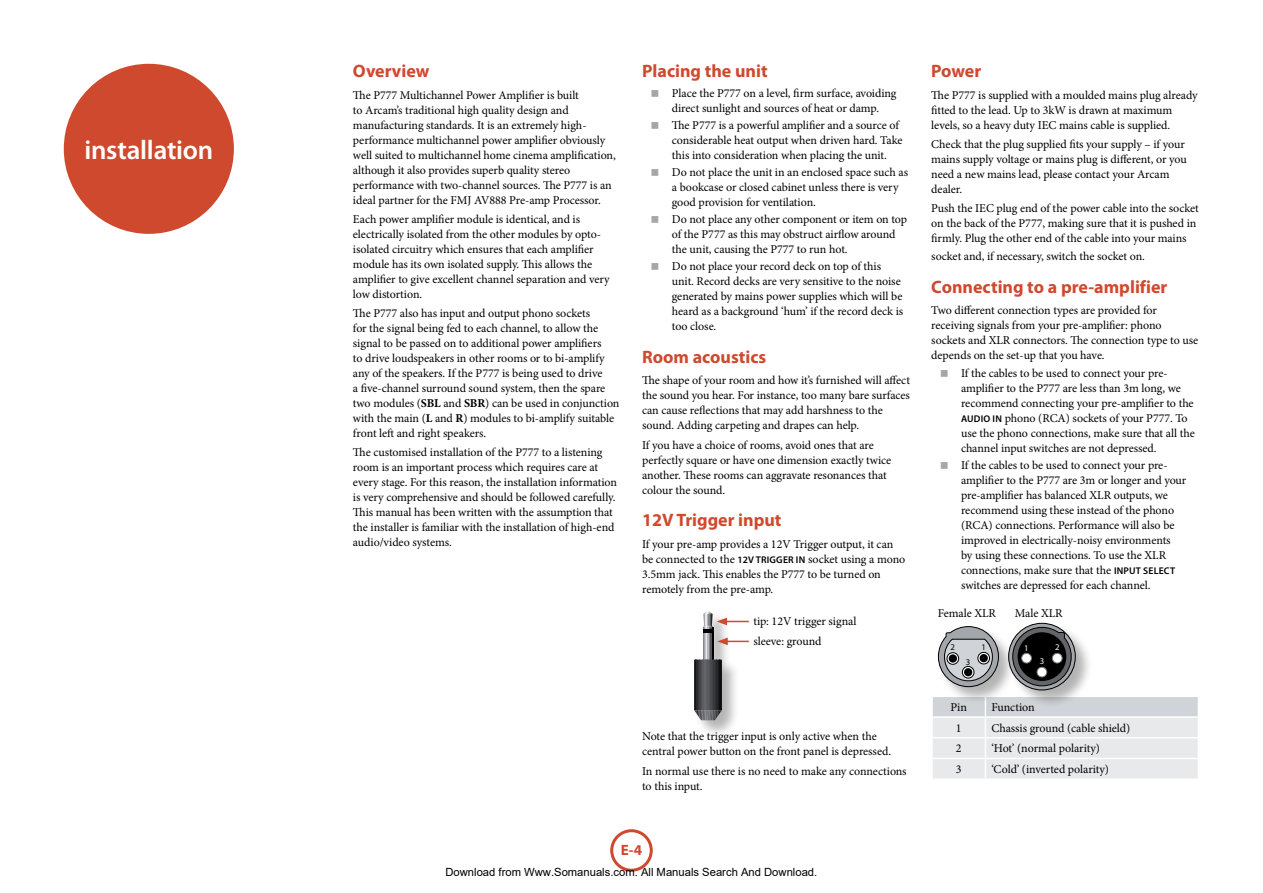
<style>
.page{position:relative;width:1263px;height:893px;background:#fff}
.page>*{position:absolute;margin:0;border:0;box-sizing:border-box;transform-origin:0 0}
.t1{font:600 27px "Myriad Pro";letter-spacing:-.01em;color:#fff}
.t2{font:700 18px "Myriad Pro";color:#cf492e}
.t3{font:700 15px "Myriad Pro";color:#cf492e}
.t4{font:12px/15px "Minion Pro";letter-spacing:-.01em;color:#000}
.t5{font:11.25px "Arial";color:#000}
.s1{font-weight:700}
.s2{font-family:"Arcamdings";color:#a3a7ac}
.s3{font-family:"Myriad Pro";font-weight:600;font-size:9.75px}
</style>
<div class="page">
<div style="left:610px;top:829px;width:43px;height:43px;border:3px solid #cf492e;border-radius:50%"></div>
<div style="left:64px;top:64px;width:170px;height:170px;background:#cf492e;border-radius:50%"></div>
<div style="left:693px;top:610px;width:46px;height:128px;background:#000;opacity:.3"></div>
<hr style="left:703px;top:627px;width:1px;height:37px;background:#83868b">
<hr style="left:704px;top:627px;width:1px;height:37px;background:#a3a7ac">
<hr style="left:705px;top:627px;width:1px;height:37px;background:#c5c7cc">
<hr style="left:706px;top:627px;width:1px;height:37px;background:#e8e9eb">
<hr style="left:707px;top:627px;width:2px;height:37px;background:#b4b7bc">
<hr style="left:709px;top:627px;width:1px;height:37px;background:#83868b">
<hr style="left:710px;top:627px;width:2px;height:37px;background:#535558">
<hr style="left:712px;top:627px;width:1px;height:37px;background:#000">
<hr style="left:703px;top:629px;width:10px;height:4px;background:#000">
<hr style="left:694px;top:660px;width:1px;height:50px;background:#000">
<hr style="left:695px;top:660px;width:2px;height:50px;background:#161617">
<hr style="left:697px;top:660px;width:1px;height:50px;background:#28292a">
<hr style="left:698px;top:660px;width:2px;height:50px;background:#353738">
<hr style="left:700px;top:660px;width:1px;height:50px;background:#424446">
<hr style="left:701px;top:660px;width:2px;height:50px;background:#505255">
<hr style="left:703px;top:660px;width:1px;height:50px;background:#5b5d60">
<hr style="left:704px;top:660px;width:1px;height:50px;background:#636569">
<hr style="left:705px;top:660px;width:1px;height:50px;background:#636569">
<hr style="left:706px;top:660px;width:2px;height:50px;background:#5d6063">
<hr style="left:708px;top:660px;width:1px;height:50px;background:#585b5e">
<hr style="left:709px;top:660px;width:2px;height:50px;background:#515356">
<hr style="left:711px;top:660px;width:1px;height:50px;background:#484a4d">
<hr style="left:712px;top:660px;width:1px;height:50px;background:#404244">
<hr style="left:713px;top:660px;width:2px;height:50px;background:#37393b">
<hr style="left:715px;top:660px;width:1px;height:50px;background:#2f3032">
<hr style="left:716px;top:660px;width:2px;height:50px;background:#262729">
<hr style="left:718px;top:660px;width:1px;height:50px;background:#1b1c1d">
<hr style="left:719px;top:660px;width:2px;height:50px;background:#0d0e0e">
<hr style="left:721px;top:660px;width:1px;height:50px;background:#000">
<svg style="left:694px;top:710px;width:28px;height:10px"></svg>
<svg style="left:703px;top:611px;width:46px;height:16px"></svg>
<svg style="left:717px;top:638px;width:32px;height:7px"></svg>
<svg style="left:932px;top:697px;width:266px;height:81px;background:#e5e6e8"></svg>
<div style="left:937px;top:622px;width:155px;height:85px;background:#000;opacity:.3"></div>
<svg style="left:1009px;top:623px;width:66px;height:67px"></svg>
<div style="left:1008px;top:623px;width:67px;height:67px;border:1px solid #000;border-radius:50%"></div>
<svg style="left:938px;top:626px;width:61px;height:61px;background:#a8aaac"></svg>
<svg style="left:1012px;top:627px;width:59px;height:59px;background:#47484a"></svg>
<h1 class="t1" style="left:84px;top:133px;width:130px">INSTALLATION</h1>
<h2 class="t2" style="left:353px;top:59px;width:78px">Overview</h2>
<p class="t4" style="left:353px;top:87px;width:264px">The P777 Multichannel Power Amplifier is built<br>to Arcam’s traditional high quality design and manufacturing standards. It is an extremely high&shy;performance multichannel power amplifier obviously well suited to multichannel home cinema amplification, although it also provides superb quality stereo performance with two-channel sources. The P777 is an ideal partner for the FMJ AV888 Pre-amp Processor.</p>
<p class="t4" style="left:353px;top:212px;width:258px">Each power amplifier module is identical, and is electrically isolated from the other modules by opto&shy;isolated circuitry which ensures that each amplifier module has its own isolated supply. This allows the amplifier to give excellent channel separation and very low distortion.</p>
<p class="t4" style="left:353px;top:306px;width:268px">The P777 also has input and output phono sockets<br>for the signal being fed to each channel, to allow the signal to be passed on to additional power amplifiers<br>to drive loudspeakers in other rooms or to bi-amplify any of the speakers. If the P777 is being used to drive<br>a five-channel surround sound system, then the spare two modules (<span class="s1">SBL</span> and <span class="s1">SBR</span>) can be used in conjunction with the main (<span class="s1">L</span> and <span class="s1">R</span>) modules to bi-amplify suitable front left and right speakers.</p>
<p class="t4" style="left:353px;top:445px;width:266px">The customised installation of the P777 to a listening room is an important process which requires care at every stage. For this reason, the installation information is very comprehensive and should be followed carefully.<br>This manual has been written with the assumption that the installer is familiar with the installation of high-end audio/video systems.</p>
<h2 class="t2" style="left:642px;top:59px;width:127px">Placing the unit</h2>
<p class="t4" style="left:651px;top:85px;width:247px;text-align:center"><span class="s2">&lt;</span> Place the P777 on a level, firm surface, avoiding direct sunlight and sources of heat or damp.</p>
<p class="t4" style="left:672px;top:117px;width:232px;text-indent:-21px"><span class="s2">&lt;</span> The P777 is a powerful amplifier and a source of considerable heat output when driven hard. Take this into consideration when placing the unit.</p>
<p class="t4" style="left:672px;top:165px;width:238px;text-indent:-21px"><span class="s2">&lt;</span> Do not place the unit in an enclosed space such as a bookcase or closed cabinet unless there is very good provision for ventilation.</p>
<p class="t4" style="left:672px;top:212px;width:237px;text-indent:-21px"><span class="s2">&lt;</span> Do not place any other component or item on top of the P777 as this may obstruct airflow around the unit, causing the P777 to run hot.</p>
<p class="t4" style="left:672px;top:259px;width:233px;text-indent:-21px"><span class="s2">&lt;</span> Do not place your record deck on top of this unit. Record decks are very sensitive to the noise generated by mains power supplies which will be heard as a background ‘hum’ if the record deck is too close.</p>
<h2 class="t2" style="left:642px;top:345px;width:126px">Room acoustics</h2>
<p class="t4" style="left:642px;top:373px;width:269px">The shape of your room and how it’s furnished will affect the sound you hear. For instance, too many bare surfaces can cause reflections that may add harshness to the sound. Adding carpeting and drapes can help.</p>
<p class="t4" style="left:642px;top:437px;width:251px">If you have a choice of rooms, avoid ones that are perfectly square or have one dimension exactly twice another. These rooms can aggravate resonances that colour the sound.</p>
<h2 class="t2" style="left:642px;top:509px;width:141px">12V Trigger input</h2>
<p class="t4" style="left:642px;top:537px;width:265px">If your pre-amp provides a 12V Trigger output, it can be connected to the <span class="s3">12V TRIGGER IN</span> socket using a mono 3.5mm jack. This enables the P777 to be turned on remotely from the pre-amp.</p>
<p class="t4" style="left:753px;top:612px;width:105px;line-height:19.2px">tip: 12V trigger signal sleeve: ground</p>
<h2 class="t2" style="left:931px;top:59px;width:51px">Power</h2>
<p class="t4" style="left:931px;top:87px;width:268px">The P777 is supplied with a moulded mains plug already fitted to the lead. Up to 3kW is drawn at maximum levels, so a heavy duty IEC mains cable is supplied.</p>
<p class="t4" style="left:931px;top:137px;width:257px">Check that the plug supplied fits your supply – if your mains supply voltage or mains plug is different, or you need a new mains lead, please contact your Arcam dealer.</p>
<p class="t4" style="left:931px;top:201px;width:269px">Push the IEC plug end of the power cable into the socket on the back of the P777, making sure that it is pushed in firmly. Plug the other end of the cable into your mains</p>
<p class="t4" style="left:931px;top:249px;width:215px">socket and, if necessary, switch the socket on.</p>
<h2 class="t2" style="left:931px;top:275px;width:238px">Connecting to a pre-amplifier</h2>
<p class="t4" style="left:931px;top:303px;width:268px">Two different connection types are provided for receiving signals from your pre-amplifier: phono sockets and XLR connectors. The connection type to use depends on the set-up that you have.</p>
<p class="t4" style="left:961px;top:365px;width:235px;text-indent:-21px"><span class="s2">&lt;</span> If the cables to be used to connect your pre&shy;amplifier to the P777 are less than 3m long, we recommend connecting your pre-amplifier to the <span class="s3">AUDI O IN</span> phono (RCA) sockets of your P777. To use the phono connections, make sure that all the channel input switches are not depressed.</p>
<p class="t4" style="left:961px;top:457px;width:227px;text-indent:-21px"><span class="s2">&lt;</span> If the cables to be used to connect your pre&shy;amplifier to the P777 are 3m or longer and your pre-amplifier has balanced XLR outputs, we recommend using these instead of the phono (RCA) connections. Performance will also be improved in electrically-noisy environments<br>by using these connections. To use the XLR connections, make sure that the <span class="s3">INP UT SELECT </span>switches are depressed for each channel.</p>
<p class="t4" style="left:938px;top:606px;width:60px">Female XLR</p>
<p class="t4" style="left:1015px;top:606px;width:50px">Male XLR</p>
<p class="t4" style="left:642px;top:729px;width:250px">Note that the trigger input is only active when the central power button on the front panel is depressed.</p>
<p class="t4" style="left:642px;top:763px;width:266px">In normal use there is no need to make any connections to this input.</p>
<p class="t3" style="left:621px;top:840px;width:23px">E-4</p>
<p class="t5" style="left:445px;top:865px;width:373px">Download from Www.Somanuals.com. All Manuals Search And Download.</p>
<p class="t4" style="left:950px;top:700px;width:18px">Pin</p>
<p class="t4" style="left:991px;top:700px;width:45px">Function</p>
<p class="t4" style="left:956px;top:720px;width:7px">1</p>
<p class="t4" style="left:991px;top:720px;width:140px">Chassis ground (cable shield)</p>
<p class="t4" style="left:956px;top:741px;width:7px">2</p>
<p class="t4" style="left:991px;top:741px;width:110px">‘Hot’ (normal polarity)</p>
<p class="t4" style="left:956px;top:762px;width:7px">3</p>
<p class="t4" style="left:991px;top:762px;width:119px">‘Cold’ (inverted polarity)</p>
</div>
